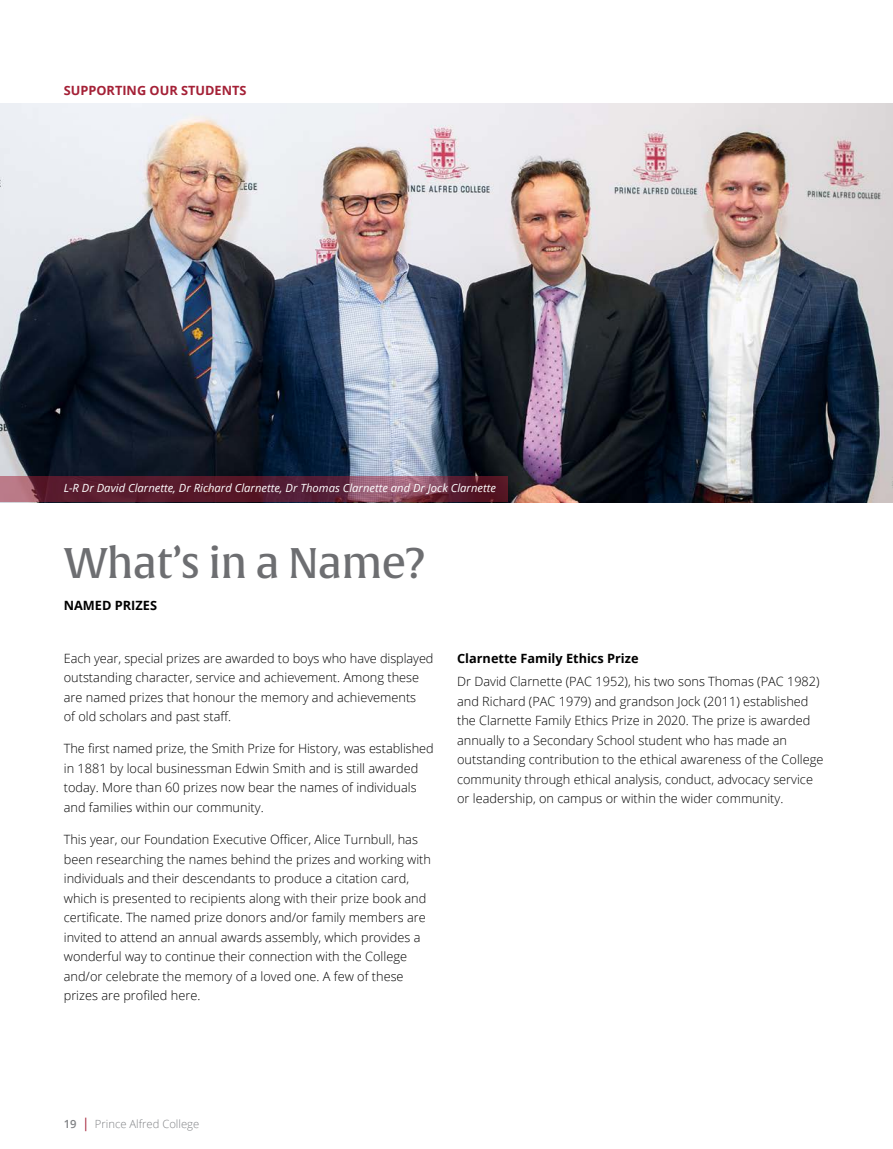
<style>
.page{position:relative;width:893px;height:1149px;background:#fff}
.page>*{position:absolute;margin:0;border:0;box-sizing:border-box;transform-origin:0 0}
.t1{font:42px "Alverata Md";letter-spacing:-.02em;color:#6d6e71}
.t2{font:300 12.75px/19.5px "Open Sans";color:#000}
.t3{font:700 12.75px "Open Sans";color:#000}
.t4{font:700 12.75px "Open Sans";color:#a42036}
.t5{font:italic 11.25px "Open Sans";color:#fff}
.t6{font:300 11.25px "Open Sans";color:#808285}
.s1{font-weight:600}
.s2{font-weight:400;font-size:13.5px;color:#a42036}
</style>
<div class="page">
<img style="left:0;top:104px;width:893px;height:398px">
<svg style="left:0;top:476px;width:508px;height:26px;background:#682c3f"></svg>
<p class="t4" style="left:64px;top:81px;width:184px">SUPPORTING OUR STUDENTS</p>
<p class="t5" style="left:64px;top:480px;width:434px">L-R Dr David Clarnette, Dr Richard Clarnette, Dr Thomas Clarnette and Dr Jock Clarnette</p>
<h1 class="t1" style="left:64px;top:537px;width:363px">What’s in a Name?</h1>
<p class="t3" style="left:64px;top:596px;width:95px">NAMED PRIZES</p>
<p class="t2" style="left:64px;top:647px;width:371px">Each year, special prizes are awarded to boys who have displayed outstanding character, service and achievement. Among these are named prizes that honour the memory and achievements<br>of old scholars and past staff.</p>
<p class="t2" style="left:64px;top:738px;width:371px">The first named prize, the Smith Prize for History, was established in 1881 by local businessman Edwin Smith and is still awarded today. More than 60 prizes now bear the names of individuals and families within our community.</p>
<p class="t2" style="left:64px;top:829px;width:369px">This year, our Foundation Executive Officer, Alice Turnbull, has been researching the names behind the prizes and working with individuals and their descendants to produce a citation card, which is presented to recipients along with their prize book and certificate. The named prize donors and/or family members are invited to attend an annual awards assembly, which provides a wonderful way to continue their connection with the College and/or celebrate the memory of a loved one. A few of these prizes are profiled here.</p>
<p class="t3" style="left:457px;top:648px;width:183px">Clarnette Family Ethics Prize</p>
<p class="t2" style="left:457px;top:671px;width:368px">Dr David Clarnette (PAC 1952), his two sons Thomas (PAC 1982) and Richard (PAC 1979) and grandson Jock (2011) established the Clarnette Family Ethics Prize in 2020. The prize is awarded annually to a Secondary School student who has made an outstanding contribution to the ethical awareness of the College community through ethical analysis, conduct, advocacy service or leadership, on campus or within the wider community.</p>
<p class="t6" style="left:64px;top:1115px;width:137px"><span class="s1">19</span> <span class="s2">|</span> Prince Alfred College</p>
</div>
